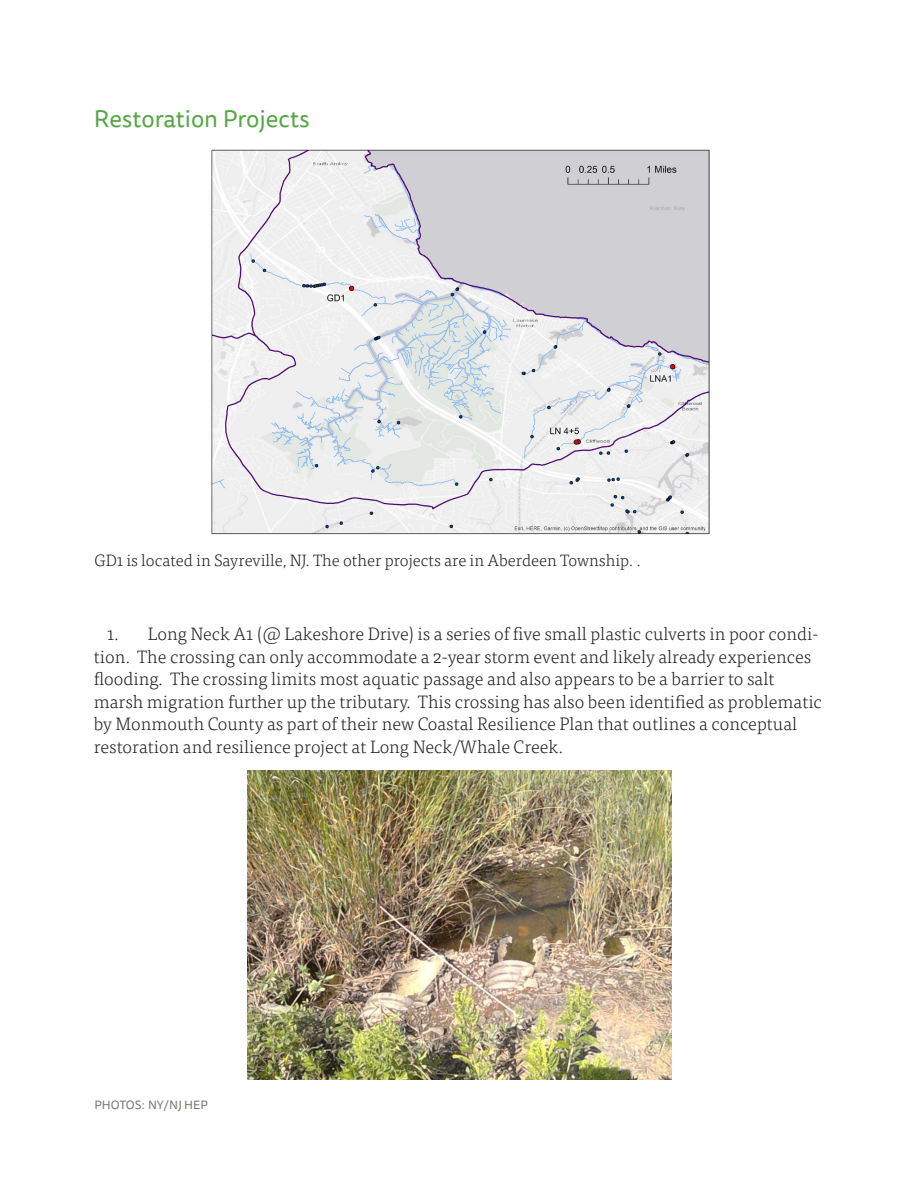
<style>
.page{position:relative;width:918px;height:1188px;background:#fff}
.page>*{position:absolute;margin:0;border:0;box-sizing:border-box;transform-origin:0 0}
.t1{font:24px "Tisa Sans Pro";color:#57a746}
.t2{font:300 18px/22.5px "Tisa Pro";color:#231f20}
.t3{font:300 16.5px "Tisa Pro";color:#231f20}
.t4{font:12px "Tisa Sans Pro";color:#7b756b}
</style>
<div class="page">
<img style="left:247px;top:770px;width:424px;height:310px">
<img style="left:211px;top:149px;width:499px;height:386px">
<p class="t1" style="left:94px;top:102px;width:217px">Restoration Projects</p>
<p class="t3" style="left:94px;top:548px;width:548px">GD1 is located in Sayreville, NJ. The other projects are in Aberdeen Township. .</p>
<p class="t2" style="left:94px;top:622px;width:730px;text-indent:14px">1. Long Neck A1 (@ Lakeshore Drive) is a series of five small plastic culverts in poor condi&shy;tion. The crossing can only accommodate a 2-year storm event and likely already experiences flooding. The crossing limits most aquatic passage and also appears to be a barrier to salt marsh migration further up the tributary. This crossing has also been identified as problematic by Monmouth County as part of their new Coastal Resilience Plan that outlines a conceptual restoration and resilience project at Long Neck/Whale Creek.</p>
<p class="t4" style="left:94px;top:1097px;width:115px">PHOTOS: NY/NJ HEP</p>
</div>
